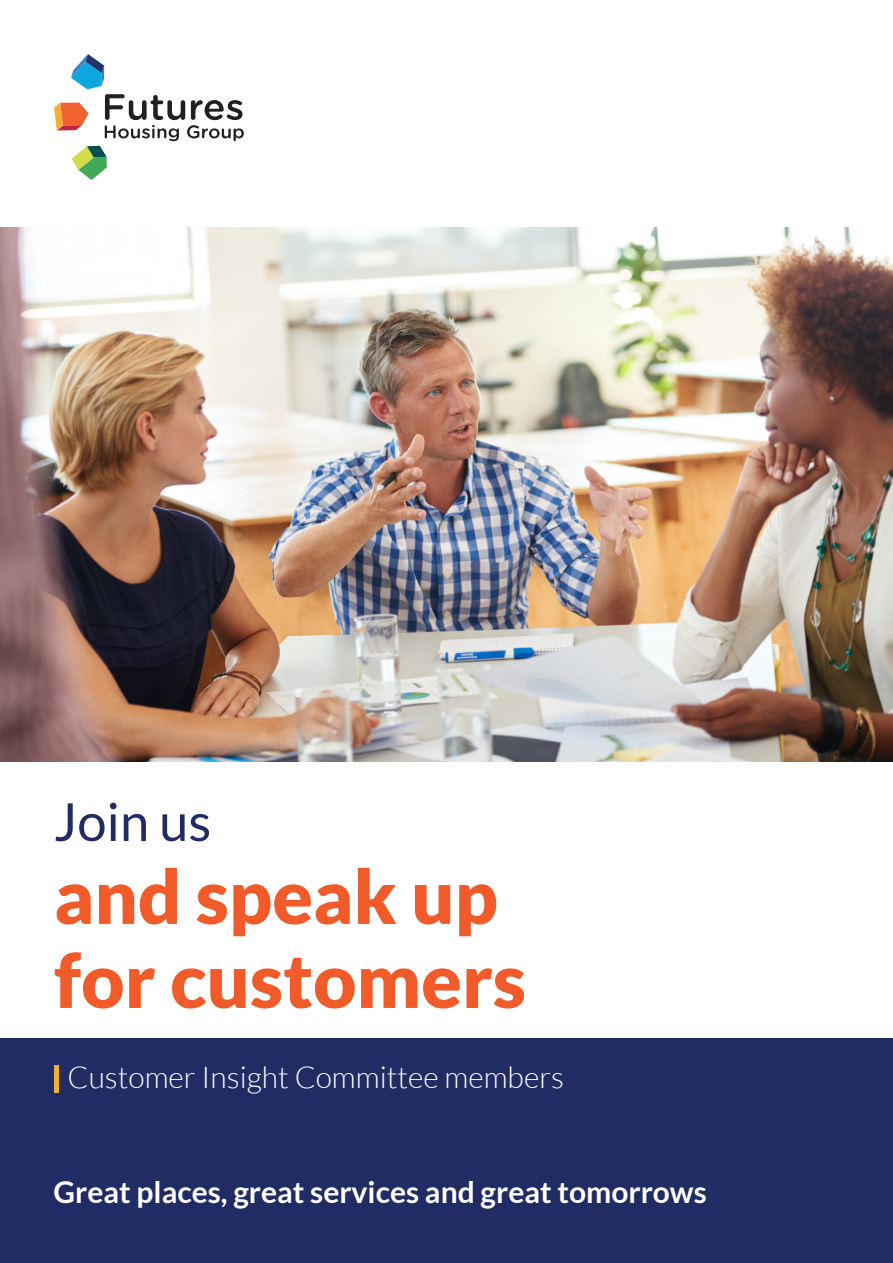
<style>
.page{position:relative;width:893px;height:1263px;background:#fff}
.page>*{position:absolute;margin:0;border:0;box-sizing:border-box;transform-origin:0 0}
.t1{font:900 75px/84px "Lato";color:#f15b2a}
.t2{font:52.5px "Lato";color:#212c64}
.t3{font:700 30px "Lato";color:#fff}
.t4{font:300 30px "Lato";color:#fff}
</style>
<div class="page">
<div style="left:0;top:1038px;width:893px;height:225px;background:#212c64"></div>
<svg style="left:54px;top:54px;width:190px;height:126px"></svg>
<img style="left:0;top:227px;width:893px;height:534px">
<hr style="left:54px;top:1065px;width:4px;height:27px;background:#f3af33">
<p class="t2" style="left:54px;top:793px;width:159px">Join us</p>
<p class="t1" style="left:54px;top:853px;width:473px">and speak up for customers</p>
<p class="t4" style="left:68px;top:1061px;width:498px">Customer Insight Committee members</p>
<p class="t3" style="left:54px;top:1175px;width:655px">Great places, great services and great tomorrows</p>
</div>
